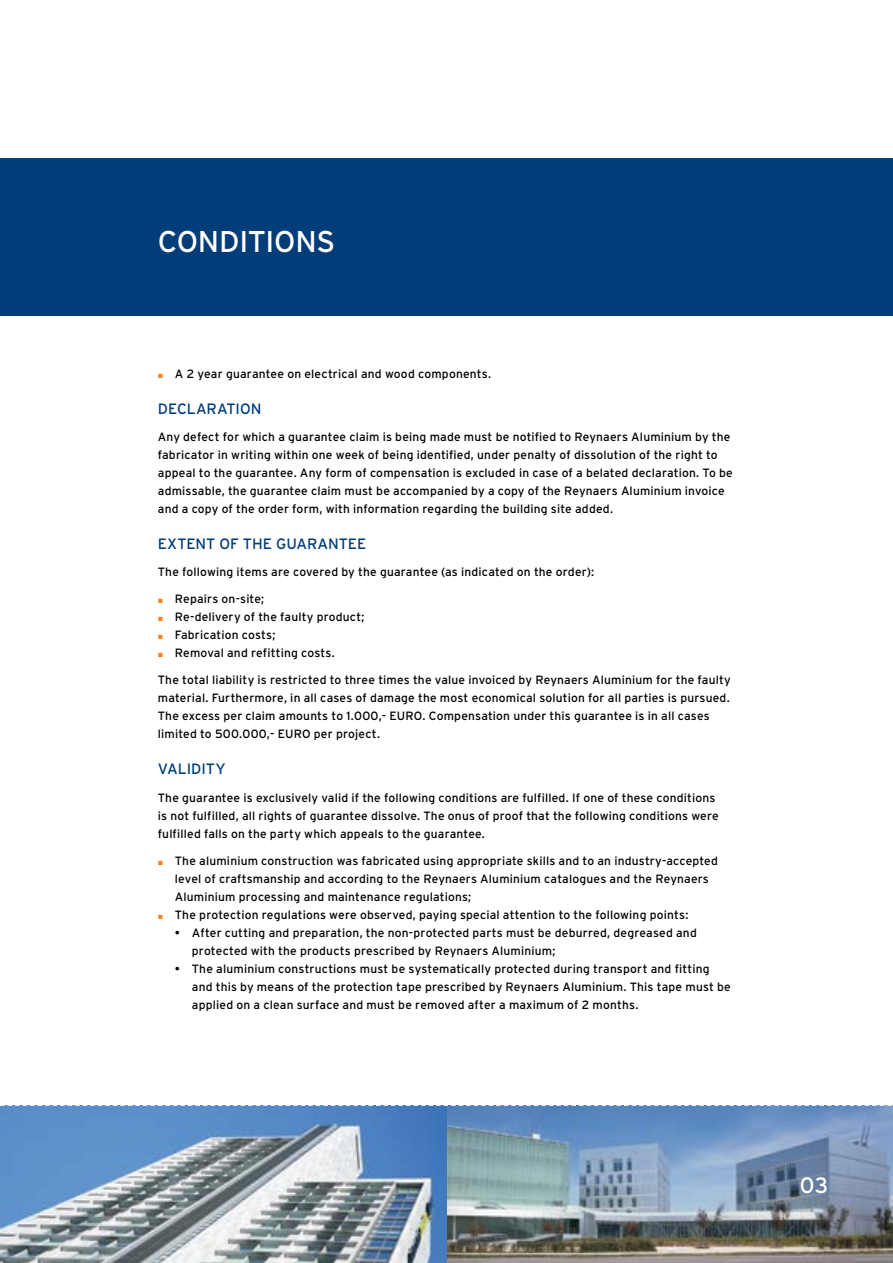
<style>
.page{position:relative;width:893px;height:1263px;background:#fff}
.page>*{position:absolute;margin:0;border:0;box-sizing:border-box;transform-origin:0 0}
.t1{font:30px "Interstate Rey";letter-spacing:-.005em;color:#fff}
.t2{font:22.2px "Interstate Rey";color:#fff}
.t3{font:15px "Interstate Rey";color:#003d79}
.t4{font:12px/18px "Interstate Rey";letter-spacing:.015em;color:#000}
.s1{font-family:"Arial";font-size:9px;color:#f58220}
</style>
<div class="page">
<div style="left:0;top:158px;width:893px;height:158px;background:#003d79"></div>
<img style="left:446px;top:1106px;width:447px;height:157px">
<img style="left:0;top:1106px;width:446px;height:157px">
<svg style="left:0;top:1105px;width:893px;height:1px"></svg>
<h1 class="t1" style="left:158px;top:223px;width:179px">CONDITIONS</h1>
<p class="t4" style="left:158px;top:365px;width:335px"><span class="s1">■</span> A 2 year guarantee on electrical and wood components.</p>
<p class="t3" style="left:158px;top:400px;width:105px">DECLARATION</p>
<p class="t4" style="left:158px;top:428px;width:576px">Any defect for which a guarantee claim is being made must be notified to Reynaers Aluminium by the fabricator in writing within one week of being identified, under penalty of dissolution of the right to appeal to the guarantee. Any form of compensation is excluded in case of a belated declaration. To be admissable, the guarantee claim must be accompanied by a copy of the Reynaers Aluminium invoice and a copy of the order form, with information regarding the building site added.</p>
<p class="t3" style="left:158px;top:535px;width:210px">EXTENT OF THE GUARANTEE</p>
<p class="t4" style="left:158px;top:563px;width:438px">The following items are covered by the guarantee (as indicated on the order):</p>
<p class="t4" style="left:158px;top:590px;width:108px"><span class="s1">■</span> Repairs on-site;</p>
<p class="t4" style="left:158px;top:608px;width:208px"><span class="s1">■</span> Re-delivery of the faulty product;</p>
<p class="t4" style="left:158px;top:626px;width:119px"><span class="s1">■</span> Fabrication costs;</p>
<p class="t4" style="left:158px;top:644px;width:178px"><span class="s1">■</span> Removal and refitting costs.</p>
<p class="t4" style="left:158px;top:671px;width:574px">The total liability is restricted to three times the value invoiced by Reynaers Aluminium for the faulty material. Furthermore, in all cases of damage the most economical solution for all parties is pursued.<br>The excess per claim amounts to 1.000,- EURO. Compensation under this guarantee is in all cases limited to 500.000,- EURO per project.</p>
<p class="t3" style="left:158px;top:760px;width:69px">VALIDITY</p>
<p class="t4" style="left:158px;top:788px;width:562px">The guarantee is exclusively valid if the following conditions are fulfilled. If one of these conditions is not fulfilled, all rights of guarantee dissolve. The onus of proof that the following conditions were fulfilled falls on the party which appeals to the guarantee.</p>
<p class="t4" style="left:175px;top:851px;width:545px;text-indent:-17px"><span class="s1">■</span> The aluminium construction was fabricated using appropriate skills and to an industry-accepted level of craftsmanship and according to the Reynaers Aluminium catalogues and the Reynaers<br>Aluminium processing and maintenance regulations;</p>
<p class="t4" style="left:158px;top:905px;width:532px"><span class="s1">■</span> The protection regulations were observed, paying special attention to the following points:</p>
<p class="t4" style="left:192px;top:923px;width:506px;text-indent:-17px">• After cutting and preparation, the non-protected parts must be deburred, degreased and protected with the products prescribed by Reynaers Aluminium;</p>
<p class="t4" style="left:192px;top:959px;width:541px;text-indent:-17px">• The aluminium constructions must be systematically protected during transport and fitting and this by means of the protection tape prescribed by Reynaers Aluminium. This tape must be applied on a clean surface and must be removed after a maximum of 2 months.</p>
<h2 class="t2" style="left:800px;top:1171px;width:30px">03</h2>
</div>
